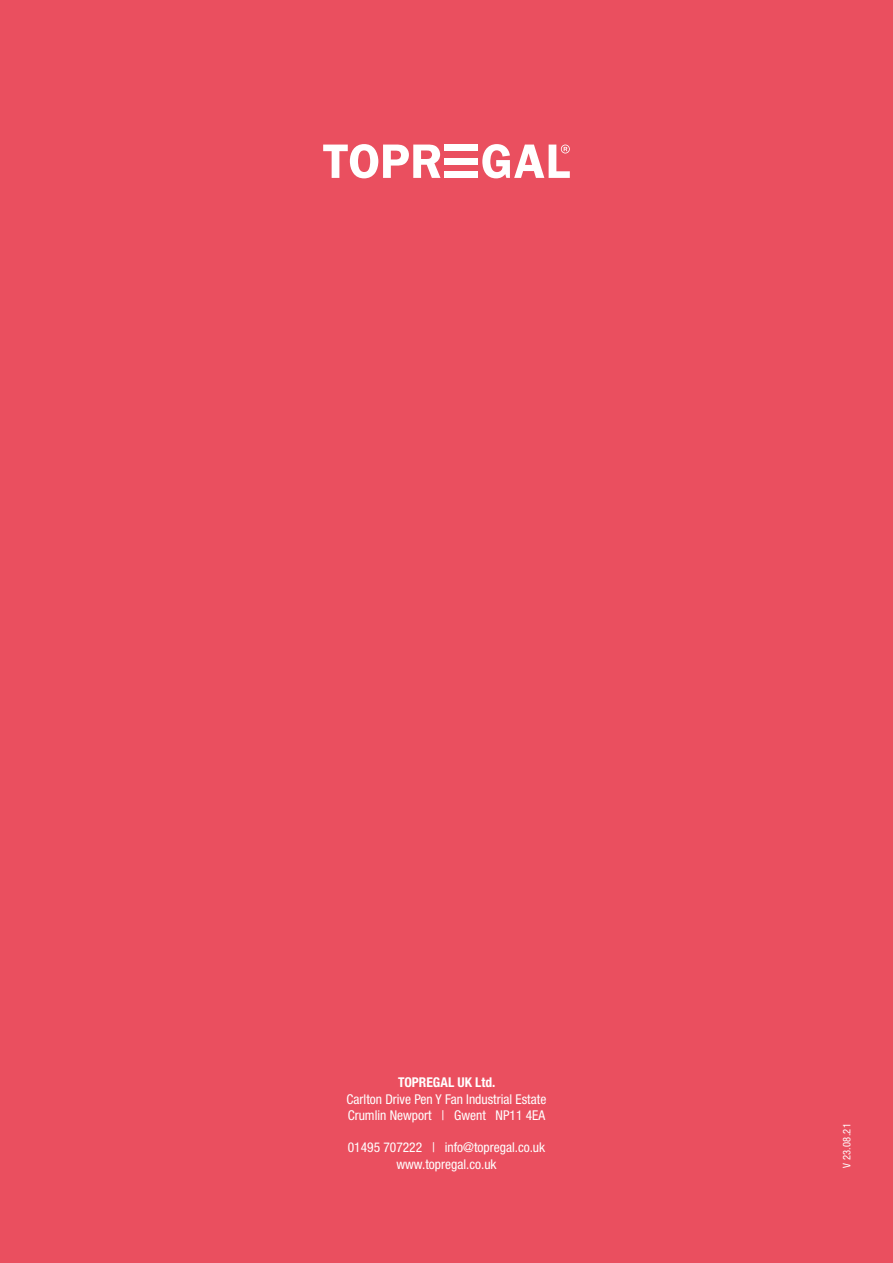
<style>
.page{position:relative;width:893px;height:1263px;background:#ea4f5f}
.page>*{position:absolute;margin:0;border:0;box-sizing:border-box;transform-origin:0 0}
.t1{font:condensed 13.5px/16.2px "Helvetica Neue LT Pro";color:#fff}
.t2{font:700 condensed 13.5px "Helvetica Neue LT Pro";color:#fff}
.t3{font:condensed 10.5px "Helvetica Neue LT Pro";color:#fff}
</style>
<div class="page">
<svg style="left:323px;top:144px;width:117px;height:34px"></svg>
<div style="left:445px;top:144px;width:33px;height:7px;background:#fff"></div>
<div style="left:445px;top:158px;width:33px;height:7px;background:#fff"></div>
<div style="left:445px;top:171px;width:33px;height:7px;background:#fff"></div>
<svg style="left:482px;top:144px;width:88px;height:34px"></svg>
<p class="t2" style="left:398px;top:1074px;width:99px">TOPREGAL UK Ltd.</p>
<p class="t1" style="left:347px;top:1091px;width:201px">Carlton Drive Pen Y Fan Industrial Estate<br>Crumlin Newport | Gwent NP11 4EA</p>
<p class="t1" style="left:348px;top:1139px;width:199px;text-align:center">01495 707222 | info@topregal.co.uk www.topregal.co.uk</p>
<p class="t3" style="left:840px;top:1168px;width:47px;rotate:-90deg">V 23.08.21</p>
</div>
